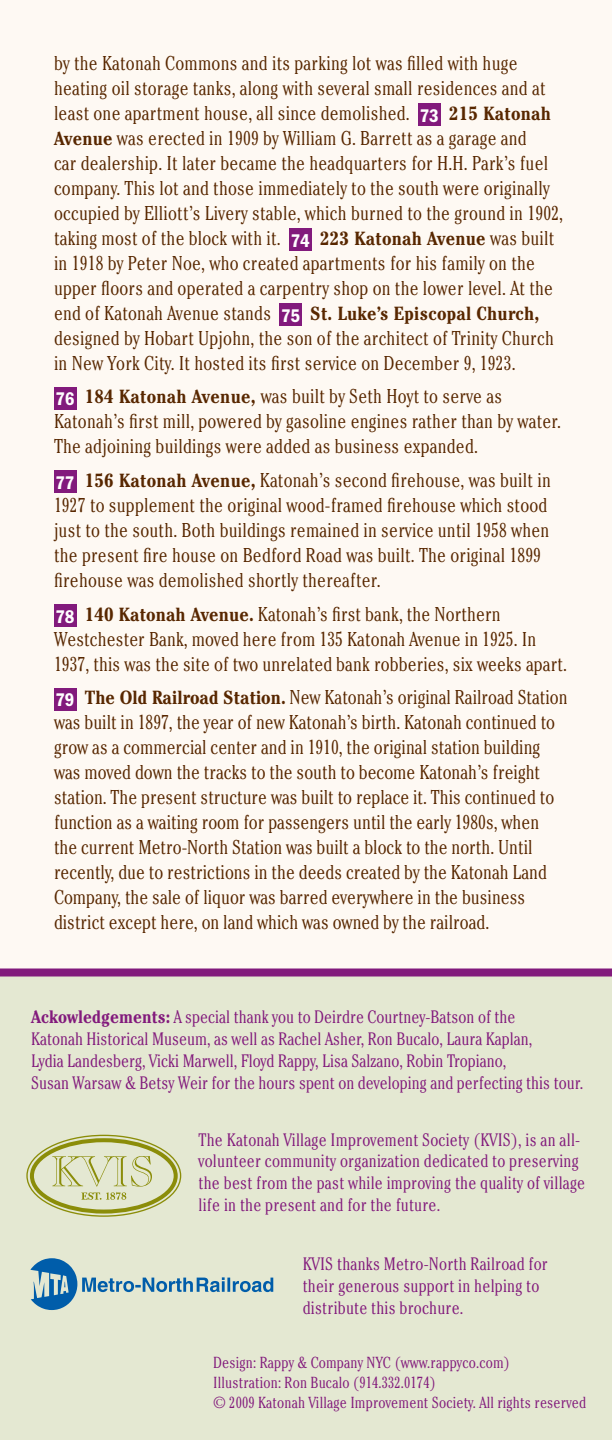
<style>
.page{position:relative;width:612px;height:1440px;background:#fff}
.page>*{position:absolute;margin:0;border:0;box-sizing:border-box;transform-origin:0 0}
.t1{font:300 condensed 20px/25px "Cheltenham";letter-spacing:.01em;color:#582700}
.t2{font:700 condensed 19px "Cheltenham";letter-spacing:.01em;color:#582700}
.t3{font:300 condensed 18px/22px "Cheltenham";letter-spacing:.01em;color:#821a7c}
.t4{font:300 condensed 16px/20px "Cheltenham";letter-spacing:.01em;color:#821a7c}
.s1{font-weight:700;font-size:19px}
.s2{font-weight:300;font-size:20px}
.s3{font-family:"Franklin Gothic";font-weight:600;color:#fff}
.s4{font-weight:700}
</style>
<div class="page">
<div style="left:0;top:972px;width:612px;height:468px;background:#e4e8d2"></div>
<div style="left:0;top:0;width:612px;height:970px;background:#fef9f3"></div>
<div style="left:418px;top:103px;width:23px;height:23px;background:#821a7c"></div>
<div style="left:289px;top:228px;width:23px;height:23px;background:#821a7c"></div>
<div style="left:279px;top:303px;width:23px;height:23px;background:#821a7c"></div>
<div style="left:54px;top:387px;width:22px;height:22px;background:#821a7c"></div>
<div style="left:54px;top:470px;width:22px;height:23px;background:#821a7c"></div>
<div style="left:54px;top:604px;width:22px;height:23px;background:#821a7c"></div>
<div style="left:54px;top:688px;width:22px;height:22px;background:#821a7c"></div>
<svg style="left:30px;top:1258px;width:243px;height:52px"></svg>
<div style="left:30px;top:1138px;width:148px;height:76px;border:4px solid #8b8d09;border-radius:50%"></div>
<svg style="left:52px;top:1156px;width:100px;height:44px"></svg>
<div style="left:0;top:968px;width:612px;height:8px;background:#821a7c"></div>
<p class="t1" style="left:54px;top:50px;width:511px">by the Katonah Commons and its parking lot was filled with huge heating oil storage tanks, along with several small residences and at least one apartment house, all since demolished. <sub>73</sub> <span class="s1">215 Katonah Avenue</span> was erected in 1909 by William G. Barrett as a garage and<br>car dealership. It later became the headquarters for H.H. Park’s fuel company. This lot and those immediately to the south were originally occupied by Elliott’s Livery stable, which burned to the ground in 1902, taking most of the block with it. <sub>74</sub> <span class="s1">223 Katonah Avenue</span> was built in 1918 by Peter Noe, who created apartments for his family on the upper floors and operated a carpentry shop on the lower level. At the</p>
<p class="t2" style="left:54px;top:302px;width:487px"><span class="s2">end of Katonah Avenue stands</span> <span class="s3">75</span> St. Luke’s Episcopal Church,</p>
<p class="t1" style="left:54px;top:325px;width:501px">designed by Hobart Upjohn, the son of the architect of Trinity Church in New York City. It hosted its first service on December 9, 1923.</p>
<p class="t1" style="left:54px;top:384px;width:509px"><sub>76</sub> <span class="s1">184 Katonah Avenue,</span> was built by Seth Hoyt to serve as<br>Katonah’s first mill, powered by gasoline engines rather than by water.<br>The adjoining buildings were added as business expanded.</p>
<p class="t1" style="left:54px;top:467px;width:498px"><sub>77</sub> <span class="s1">156 Katonah Avenue,</span> Katonah’s second firehouse, was built in 1927 to supplement the original wood-framed firehouse which stood just to the south. Both buildings remained in service until 1958 when the present fire house on Bedford Road was built. The original 1899 firehouse was demolished shortly thereafter.</p>
<p class="t1" style="left:54px;top:601px;width:515px"><sub>78</sub> <span class="s1">140 Katonah Avenue.</span> Katonah’s first bank, the Northern<br>Westchester Bank, moved here from 135 Katonah Avenue in 1925. In<br>1937, this was the site of two unrelated bank robberies, six weeks apart.</p>
<p class="t1" style="left:54px;top:685px;width:515px"><sub>79</sub> <span class="s1">The Old Railroad Station.</span> New Katonah’s original Railroad Station was built in 1897, the year of new Katonah’s birth. Katonah continued to grow as a commercial center and in 1910, the original station building was moved down the tracks to the south to become Katonah’s freight station. The present structure was built to replace it. This continued to function as a waiting room for passengers until the early 1980s, when<br>the current Metro-North Station was built a block to the north. Until recently, due to restrictions in the deeds created by the Katonah Land Company, the sale of liquor was barred everywhere in the business district except here, on land which was owned by the railroad.</p>
<p class="t3" style="left:31px;top:1005px;width:554px"><span class="s4">Ackowledgements:</span> A special thank you to Deirdre Courtney-Batson of the<br>Katonah Historical Museum, as well as Rachel Asher, Ron Bucalo, Laura Kaplan,<br>Lydia Landesberg, Vicki Marwell, Floyd Rappy, Lisa Salzano, Robin Tropiano,<br>Susan Warsaw &amp; Betsy Weir for the hours spent on developing and perfecting this tour.</p>
<p class="t3" style="left:199px;top:1128px;width:388px">The Katonah Village Improvement Society (KVIS), is an all&shy;volunteer community organization dedicated to preserving the best from the past while improving the quality of village life in the present and for the future.</p>
<p class="t3" style="left:303px;top:1252px;width:247px">KVIS thanks Metro-North Railroad for their generous support in helping to distribute this brochure.</p>
<p class="t4" style="left:213px;top:1353px;width:375px">Design: Rappy &amp; Company NYC (www.rappyco.com)<br>Illustration: Ron Bucalo (914.332.0174)<br>© 2009 Katonah Village Improvement Society. All rights reserved</p>
</div>
